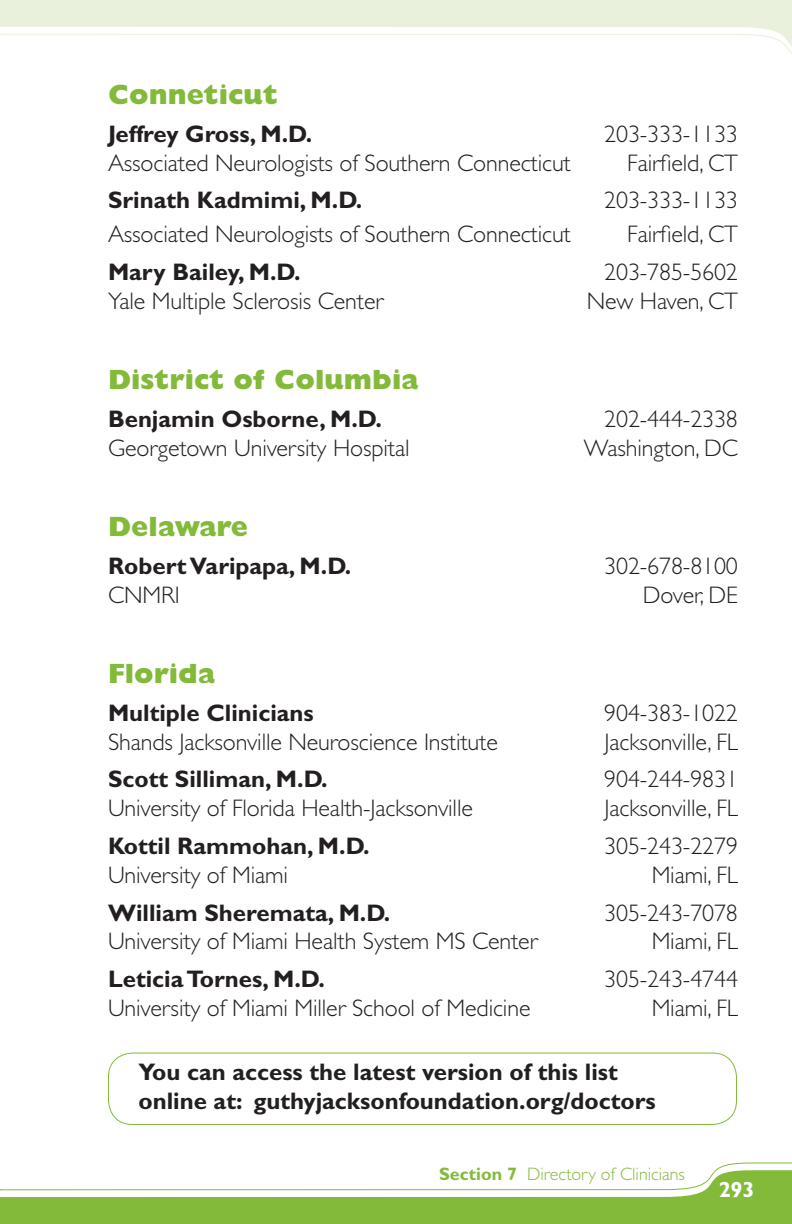
<style>
.page{position:relative;width:792px;height:1224px;background:#fff}
.page>*{position:absolute;margin:0;border:0;box-sizing:border-box;transform-origin:0 0}
.t1{font:800 28px "Gill Sans Std";color:#83ba3a}
.t2{font:300 24px "Gill Sans Std";letter-spacing:-.005em;color:#231f20}
.t3{font:700 24px/28.8px "Gill Sans Std";color:#231f20}
.t4{font:700 22px "Gill Sans Std";color:#fff}
.t5{font:300 18px "Gill Sans Std";color:#83ba3a}
.s1{font-weight:700}
</style>
<div class="page">
<div style="left:108px;top:1053px;width:629px;height:72px;border:1px solid #83ba3a;border-radius:24px"></div>
<div style="left:0;top:1218px;width:792px;height:6px;background:#83ba3a"></div>
<div style="left:0;top:0;width:792px;height:6px;background:#e9f1dc"></div>
<svg style="left:0;top:1162px;width:792px;height:56px"></svg>
<svg style="left:0;top:6px;width:792px;height:48px"></svg>
<p class="t1" style="left:108px;top:78px;width:172px">Conneticut</p>
<p class="t3" style="left:108px;top:119px;width:206px">Jeffrey Gross, M.D.</p>
<p class="t2" style="left:604px;top:120px;width:135px">203-333-1133</p>
<p class="t2" style="left:108px;top:149px;width:464px">Associated Neurologists of Southern Connecticut</p>
<p class="t2" style="left:627px;top:149px;width:112px">Fairfield, CT</p>
<p class="t3" style="left:108px;top:186px;width:256px">Srinath Kadmimi, M.D.</p>
<p class="t2" style="left:604px;top:187px;width:135px">203-333-1133</p>
<p class="t2" style="left:108px;top:221px;width:464px">Associated Neurologists of Southern Connecticut</p>
<p class="t2" style="left:627px;top:221px;width:112px">Fairfield, CT</p>
<p class="t3" style="left:108px;top:257px;width:194px">Mary Bailey, M.D.</p>
<p class="t2" style="left:604px;top:258px;width:135px">203-785-5602</p>
<p class="t2" style="left:108px;top:287px;width:277px">Yale Multiple Sclerosis Center</p>
<p class="t2" style="left:587px;top:287px;width:153px">New Haven, CT</p>
<p class="t1" style="left:108px;top:363px;width:312px">District of Columbia</p>
<p class="t3" style="left:108px;top:404px;width:275px">Benjamin Osborne, M.D.</p>
<p class="t2" style="left:604px;top:405px;width:135px">202-444-2338</p>
<p class="t2" style="left:108px;top:434px;width:303px">Georgetown University Hospital</p>
<p class="t2" style="left:584px;top:434px;width:156px">Washington, DC</p>
<p class="t1" style="left:108px;top:510px;width:142px">Delaware</p>
<p class="t3" style="left:108px;top:551px;width:245px">Robert Varipapa, M.D.</p>
<p class="t2" style="left:604px;top:552px;width:135px">302-678-8100</p>
<p class="t2" style="left:108px;top:581px;width:73px">CNMRI</p>
<p class="t2" style="left:643px;top:581px;width:97px">Dover, DE</p>
<p class="t1" style="left:108px;top:657px;width:109px">Florida</p>
<p class="t3" style="left:108px;top:698px;width:207px">Multiple Clinicians</p>
<p class="t2" style="left:604px;top:699px;width:135px">904-383-1022</p>
<p class="t2" style="left:108px;top:728px;width:391px">Shands Jacksonville Neuroscience Institute</p>
<p class="t2" style="left:605px;top:728px;width:135px">Jacksonville, FL</p>
<p class="t3" style="left:108px;top:765px;width:221px">Scott Silliman, M.D.</p>
<p class="t2" style="left:604px;top:766px;width:135px">904-244-9831</p>
<p class="t2" style="left:108px;top:795px;width:366px">University of Florida Health-Jacksonville</p>
<p class="t2" style="left:605px;top:795px;width:135px">Jacksonville, FL</p>
<p class="t3" style="left:108px;top:832px;width:263px">Kottil Rammohan, M.D.</p>
<p class="t2" style="left:604px;top:833px;width:135px">305-243-2279</p>
<p class="t2" style="left:108px;top:861px;width:182px">University of Miami</p>
<p class="t2" style="left:652px;top:861px;width:88px">Miami, FL</p>
<p class="t3" style="left:108px;top:898px;width:284px">William Sheremata, M.D.</p>
<p class="t2" style="left:604px;top:899px;width:135px">305-243-7078</p>
<p class="t2" style="left:108px;top:928px;width:431px">University of Miami Health System MS Center</p>
<p class="t2" style="left:652px;top:928px;width:88px">Miami, FL</p>
<p class="t3" style="left:108px;top:965px;width:218px">Leticia Tornes, M.D.</p>
<p class="t2" style="left:604px;top:966px;width:135px">305-243-4744</p>
<p class="t2" style="left:108px;top:995px;width:424px">University of Miami Miller School of Medicine</p>
<p class="t2" style="left:652px;top:995px;width:88px">Miami, FL</p>
<p class="t3" style="left:138px;top:1058px;width:519px">You can access the latest version of this list online at: guthyjacksonfoundation.org/doctors</p>
<p class="t5" style="left:439px;top:1164px;width:247px"><span class="s1">Section 7</span> Directory of Clinicians</p>
<p class="t4" style="left:719px;top:1177px;width:37px">293</p>
</div>
